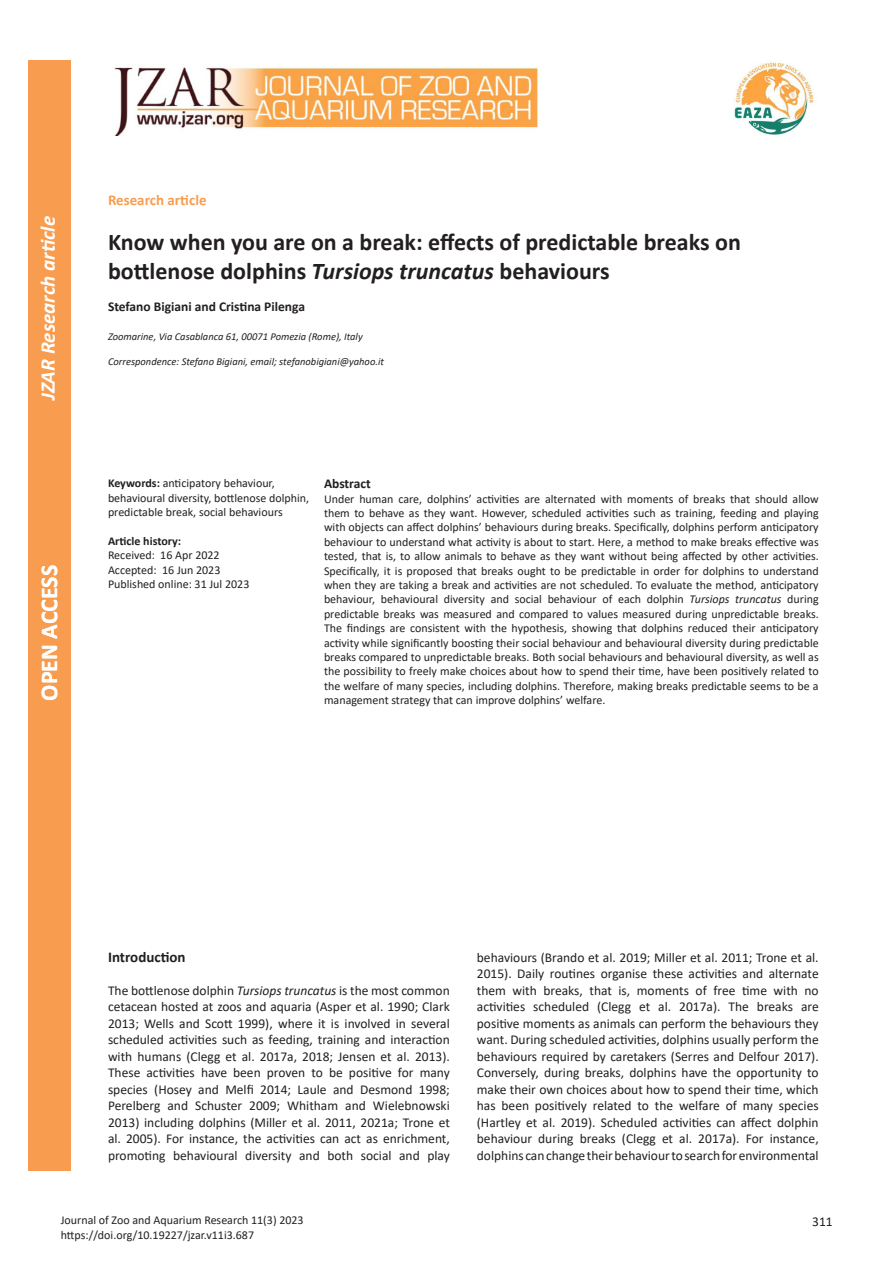
<style>
.page{position:relative;width:893px;height:1263px;background:#fff}
.page>*{position:absolute;margin:0;border:0;box-sizing:border-box;transform-origin:0 0}
.t1{font:700 24px/28.8px "Calibri";color:#231f20}
.Default{font:700 24px "Calibri";color:#fff}
.t2{font:italic 700 21px "Calibri";color:#fff}
.t3{font:700 15px "Calibri";color:#f89d4f}
.Main_heading{font:700 15px "Calibri";color:#231f20}
.Body_para_1{font:13.5px/16.5px "Calibri";color:#231f20;text-align:justify}
.Author_names{font:700 13.5px "Calibri";color:#231f20}
.Default-2{font:700 13.5px "Calibri";color:#231f20}
.Abstract{font:12px/14.4px "Calibri";color:#231f20}
.Key_hist_refs_text{font:12px/14.4px "Calibri";color:#231f20}
.Default-3{font:700 12px "Calibri";color:#231f20}
.Author_affiliation{font:italic 10.5px "Calibri";color:#231f20}
.s1{font-style:italic}
.s2{font-weight:700}
</style>
<div class="page">
<img style="left:734px;top:61px;width:80px;height:74px">
<img style="left:114px;top:67px;width:424px;height:68px">
<div style="left:28px;top:61px;width:42px;height:1110px;background:#f89d4f"></div>
<h2 class="t2" style="left:33px;top:400px;width:186px;rotate:-90deg">JZAR Research article</h2>
<p class="Default" style="left:32px;top:701px;width:137px;rotate:-90deg">OPEN ACCESS</p>
<p class="t3" style="left:108px;top:189px;width:100px">Research article</p>
<p class="t1" style="left:108px;top:227px;width:634px">Know when you are on a break: effects of predictable breaks on bottlenose dolphins <span class="s1">Tursiops truncatus</span> behaviours</p>
<p class="Author_names" style="left:108px;top:297px;width:199px">Stefano Bigiani and Cristina Pilenga</p>
<p class="Author_affiliation" style="left:108px;top:329px;width:256px">Zoomarine, Via Casablanca 61, 00071 Pomezia (Rome), Italy</p>
<p class="Author_affiliation" style="left:108px;top:354px;width:277px">Correspondence: Stefano Bigiani, email; stefanobigiani@yahoo.it</p>
<p class="Key_hist_refs_text" style="left:108px;top:476px;width:203px"><span class="s2">Keywords:</span> anticipatory behaviour, behavioural diversity, bottlenose dolphin, predictable break, social behaviours</p>
<p class="Default-3" style="left:108px;top:532px;width:75px">Article history:</p>
<p class="Key_hist_refs_text" style="left:108px;top:548px;width:113px">Received: 16 Apr 2022</p>
<p class="Key_hist_refs_text" style="left:108px;top:562px;width:114px">Accepted: 16 Jun 2023</p>
<p class="Key_hist_refs_text" style="left:108px;top:576px;width:143px">Published online: 31 Jul 2023</p>
<p class="Default-2" style="left:324px;top:474px;width:48px">Abstract</p>
<p class="Abstract" style="left:324px;top:491px;width:496px;text-align:justify">Under human care, dolphins’ activities are alternated with moments of breaks that should allow them to behave as they want. However, scheduled activities such as training, feeding and playing with objects can affect dolphins’ behaviours during breaks. Specifically, dolphins perform anticipatory behaviour to understand what activity is about to start. Here, a method to make breaks effective was tested, that is, to allow animals to behave as they want without being affected by other activities.<br>Specifically, it is proposed that breaks ought to be predictable in order for dolphins to understand when they are taking a break and activities are not scheduled. To evaluate the method, anticipatory behaviour, behavioural diversity and social behaviour of each dolphin <span class="s1">Tursiops truncatus</span> during predictable breaks was measured and compared to values measured during unpredictable breaks.<br>The findings are consistent with the hypothesis, showing that dolphins reduced their anticipatory activity while significantly boosting their social behaviour and behavioural diversity during predictable breaks compared to unpredictable breaks. Both social behaviours and behavioural diversity, as well as the possibility to freely make choices about how to spend their time, have been positively related to the welfare of many species, including dolphins. Therefore, making breaks predictable seems to be a management strategy that can improve dolphins’ welfare.</p>
<p class="Main_heading" style="left:108px;top:946px;width:79px">Introduction</p>
<p class="Body_para_1" style="left:108px;top:981px;width:343px">The bottlenose dolphin <span class="s1">Tursiops truncatus</span> is the most common cetacean hosted at zoos and aquaria (Asper et al. 1990; Clark 2013; Wells and Scott 1999), where it is involved in several scheduled activities such as feeding, training and interaction with humans (Clegg et al. 2017a, 2018; Jensen et al. 2013).<br>These activities have been proven to be positive for many species (Hosey and Melfi 2014; Laule and Desmond 1998; Perelberg and Schuster 2009; Whitham and Wielebnowski 2013) including dolphins (Miller et al. 2011, 2021a; Trone et al. 2005). For instance, the activities can act as enrichment, promoting behavioural diversity and both social and play</p>
<p class="Body_para_1" style="left:477px;top:948px;width:343px">behaviours (Brando et al. 2019; Miller et al. 2011; Trone et al.<br>2015). Daily routines organise these activities and alternate them with breaks, that is, moments of free time with no activities scheduled (Clegg et al. 2017a). The breaks are positive moments as animals can perform the behaviours they want. During scheduled activities, dolphins usually perform the behaviours required by caretakers (Serres and Delfour 2017).<br>Conversely, during breaks, dolphins have the opportunity to make their own choices about how to spend their time, which has been positively related to the welfare of many species (Hartley et al. 2019). Scheduled activities can affect dolphin behaviour during breaks (Clegg et al. 2017a). For instance, dolphins can change their behaviour to search for environmental</p>
<p class="Abstract" style="left:61px;top:1213px;width:244px">Journal of Zoo and Aquarium Research 11(3) 2023 https://doi.org/10.19227/jzar.v11i3.687</p>
<p class="Body_para_1" style="left:812px;top:1212px;width:22px">311</p>
</div>
